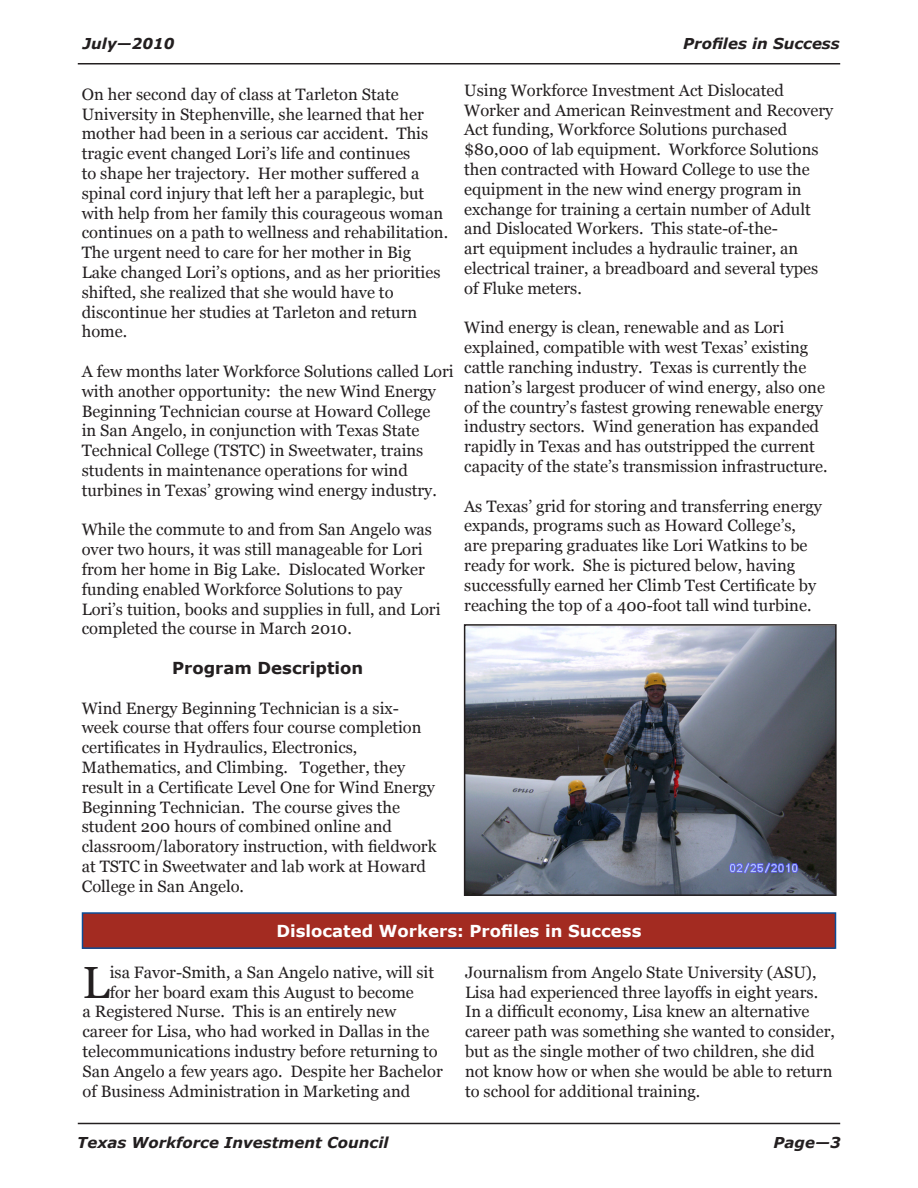
<style>
.page{position:relative;width:918px;height:1188px;background:#fff}
.page>*{position:absolute;margin:0;border:0;box-sizing:border-box;transform-origin:0 0}
.Folio{font:45.15px "Georgia";color:#231f20}
.Folio-2{font:16.5px/19.8px "Georgia";color:#231f20}
.Folio-3{font:700 16.5px "Verdana";color:#fff}
.Folio-4{font:700 16.5px "Verdana";color:#231f20}
.t1{font:italic 700 15px "Verdana";color:#231f20}
</style>
<div class="page">
<hr style="left:78px;top:63px;width:762px;height:1px;background:#231f20">
<hr style="left:78px;top:1123px;width:762px;height:1px;background:#231f20">
<img style="left:467px;top:627px;width:367px;height:266px">
<div style="left:464px;top:624px;width:373px;height:272px;border:2px solid #231f20"></div>
<div style="left:82px;top:913px;width:754px;height:35px;background:#a32b21"></div>
<div style="left:82px;top:912px;width:754px;height:37px;border:2px solid #0c4d96"></div>
<p class="t1" style="left:83px;top:34px;width:93px">July—2010</p>
<p class="t1" style="left:683px;top:34px;width:158px">Profiles in Success</p>
<p class="Folio-2" style="left:82px;top:84px;width:368px">On her second day of class at Tarleton State University in Stephenville, she learned that her mother had been in a serious car accident. This tragic event changed Lori’s life and continues<br>to shape her trajectory. Her mother suffered a spinal cord injury that left her a paraplegic, but with help from her family this courageous woman continues on a path to wellness and rehabilitation.<br>The urgent need to care for her mother in Big Lake changed Lori’s options, and as her priorities shifted, she realized that she would have to discontinue her studies at Tarleton and return home.</p>
<p class="Folio-2" style="left:82px;top:361px;width:374px">A few months later Workforce Solutions called Lori with another opportunity: the new Wind Energy Beginning Technician course at Howard College<br>in San Angelo, in conjunction with Texas State Technical College (TSTC) in Sweetwater, trains students in maintenance operations for wind turbines in Texas’ growing wind energy industry.</p>
<p class="Folio-2" style="left:82px;top:520px;width:360px">While the commute to and from San Angelo was over two hours, it was still manageable for Lori from her home in Big Lake. Dislocated Worker funding enabled Workforce Solutions to pay Lori’s tuition, books and supplies in full, and Lori completed the course in March 2010.</p>
<p class="Folio-4" style="left:172px;top:658px;width:193px">Program Description</p>
<p class="Folio-2" style="left:82px;top:698px;width:356px">Wind Energy Beginning Technician is a six&shy;week course that offers four course completion certificates in Hydraulics, Electronics, Mathematics, and Climbing. Together, they result in a Certificate Level One for Wind Energy Beginning Technician. The course gives the student 200 hours of combined online and classroom/laboratory instruction, with fieldwork at TSTC in Sweetwater and lab work at Howard College in San Angelo.</p>
<p class="Folio-2" style="left:464px;top:80px;width:371px">Using Workforce Investment Act Dislocated Worker and American Reinvestment and Recovery Act funding, Workforce Solutions purchased $80,000 of lab equipment. Workforce Solutions then contracted with Howard College to use the equipment in the new wind energy program in exchange for training a certain number of Adult and Dislocated Workers. This state-of-the-<br>art equipment includes a hydraulic trainer, an electrical trainer, a breadboard and several types of Fluke meters.</p>
<p class="Folio-2" style="left:464px;top:318px;width:365px">Wind energy is clean, renewable and as Lori explained, compatible with west Texas’ existing cattle ranching industry. Texas is currently the nation’s largest producer of wind energy, also one of the country’s fastest growing renewable energy industry sectors. Wind generation has expanded rapidly in Texas and has outstripped the current capacity of the state’s transmission infrastructure.</p>
<p class="Folio-2" style="left:464px;top:496px;width:359px">As Texas’ grid for storing and transferring energy expands, programs such as Howard College’s, are preparing graduates like Lori Watkins to be ready for work. She is pictured below, having successfully earned her Climb Test Certificate by reaching the top of a 400-foot tall wind turbine.</p>
<p class="Folio-3" style="left:276px;top:920px;width:367px">Dislocated Workers: Profiles in Success</p>
<p class="Folio" style="left:82px;top:956px;width:29px">L</p>
<p class="Folio-2" style="left:110px;top:962px;width:326px">isa Favor-Smith, a San Angelo native, will sit</p>
<p class="Folio-2" style="left:110px;top:982px;width:306px">for her board exam this August to become</p>
<p class="Folio-2" style="left:82px;top:1002px;width:315px">a Registered Nurse. This is an entirely new</p>
<p class="Folio-2" style="left:82px;top:1021px;width:348px">career for Lisa, who had worked in Dallas in the</p>
<p class="Folio-2" style="left:82px;top:1041px;width:357px">telecommunications industry before returning to</p>
<p class="Folio-2" style="left:82px;top:1061px;width:362px">San Angelo a few years ago. Despite her Bachelor</p>
<p class="Folio-2" style="left:82px;top:1081px;width:329px">of Business Administration in Marketing and</p>
<p class="Folio-2" style="left:465px;top:962px;width:371px">Journalism from Angelo State University (ASU), Lisa had experienced three layoffs in eight years.<br>In a difficult economy, Lisa knew an alternative career path was something she wanted to consider, but as the single mother of two children, she did not know how or when she would be able to return to school for additional training.</p>
<p class="t1" style="left:77px;top:1133px;width:313px">Texas Workforce Investment Council</p>
<p class="t1" style="left:774px;top:1133px;width:69px">Page—3</p>
</div>
